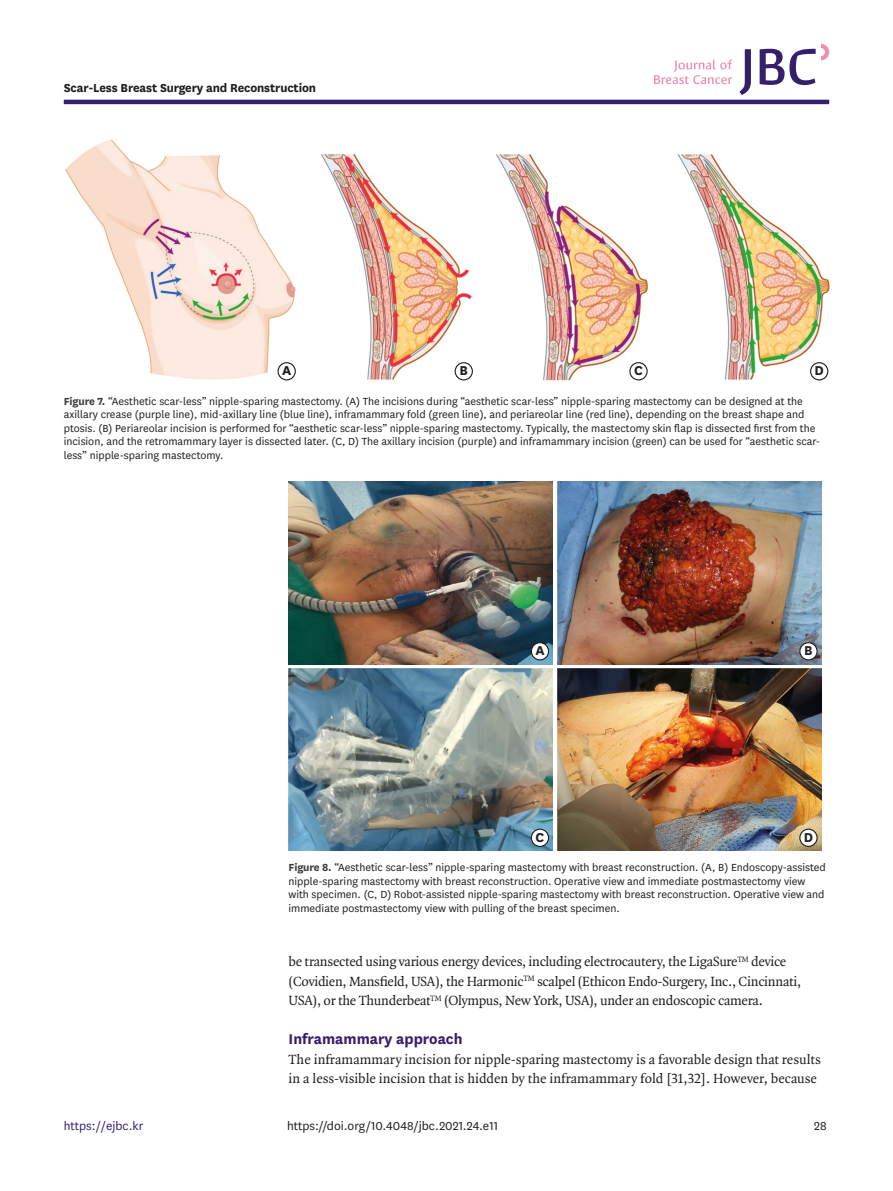
<style>
.page{position:relative;width:893px;height:1191px;background:#fff}
.page>*{position:absolute;margin:0;border:0;box-sizing:border-box;transform-origin:0 0}
.body_title2{font:700 16.5px "National";color:#341f6c}
.t1{font:700 15px "National";color:#1d1d1b}
.body_p{font:14.25px/19.5px "Quadraat OT";letter-spacing:-.02em;color:#1d1d1b}
.body_p_first{font:14.25px/19.5px "Quadraat OT";color:#1d1d1b}
.doi_running_footer{font:13.5px "National";color:#1d1d1b}
.alt-title-type{font:700 13.5px "National";letter-spacing:-.01em;color:#1d1d1b}
.t2{font:13.5px "National";color:#341f6c}
.fig_caption{font:12px/13.5px "National";color:#1d1d1b}
.s1{font-weight:700;color:#3d3d3c}
</style>
<div class="page">
<hr style="left:64px;top:100px;width:765px;height:4px;background:#341f6c">
<svg style="left:654px;top:59px;width:78px;height:25px"></svg>
<svg style="left:739px;top:44px;width:90px;height:51px"></svg>
<img style="left:65px;top:139px;width:230px;height:241px">
<img style="left:320px;top:153px;width:152px;height:228px">
<img style="left:496px;top:154px;width:151px;height:227px">
<img style="left:677px;top:154px;width:152px;height:227px">
<div style="left:278px;top:363px;width:17px;height:17px;background:#fff;border-radius:50%"></div>
<div style="left:278px;top:362px;width:18px;height:18px;border:1px solid #1d1d1b;border-radius:50%"></div>
<div style="left:455px;top:363px;width:17px;height:17px;background:#fff;border-radius:50%"></div>
<div style="left:455px;top:362px;width:18px;height:18px;border:1px solid #1d1d1b;border-radius:50%"></div>
<div style="left:630px;top:363px;width:17px;height:17px;background:#fff;border-radius:50%"></div>
<div style="left:629px;top:362px;width:19px;height:18px;border:1px solid #1d1d1b;border-radius:50%"></div>
<div style="left:811px;top:363px;width:17px;height:17px;background:#fff;border-radius:50%"></div>
<div style="left:810px;top:362px;width:18px;height:18px;border:1px solid #1d1d1b;border-radius:50%"></div>
<img style="left:289px;top:482px;width:264px;height:182px">
<img style="left:557px;top:482px;width:264px;height:182px">
<img style="left:557px;top:668px;width:264px;height:182px">
<img style="left:289px;top:668px;width:264px;height:182px">
<div style="left:531px;top:642px;width:18px;height:18px;background:#fff;border-radius:50%"></div>
<div style="left:531px;top:642px;width:18px;height:18px;border:1px solid #1d1d1b;border-radius:50%"></div>
<div style="left:800px;top:642px;width:17px;height:18px;background:#fff;border-radius:50%"></div>
<div style="left:799px;top:642px;width:19px;height:18px;border:1px solid #1d1d1b;border-radius:50%"></div>
<div style="left:800px;top:829px;width:17px;height:17px;background:#fff;border-radius:50%"></div>
<div style="left:799px;top:828px;width:19px;height:19px;border:1px solid #1d1d1b;border-radius:50%"></div>
<div style="left:531px;top:829px;width:18px;height:17px;background:#fff;border-radius:50%"></div>
<div style="left:531px;top:828px;width:18px;height:19px;border:1px solid #1d1d1b;border-radius:50%"></div>
<p class="alt-title-type" style="left:64px;top:78px;width:254px">Scar-Less Breast Surgery and Reconstruction</p>
<p class="t1" style="left:282px;top:360px;width:11px">A</p>
<p class="t1" style="left:459px;top:360px;width:10px">B</p>
<p class="t1" style="left:634px;top:360px;width:10px">C</p>
<p class="t1" style="left:814px;top:360px;width:11px">D</p>
<p class="fig_caption" style="left:64px;top:394px;width:758px"><span class="s1">Figure 7.</span> “Aesthetic scar-less” nipple-sparing mastectomy. (A) The incisions during “aesthetic scar-less” nipple-sparing mastectomy can be designed at the axillary crease (purple line), mid-axillary line (blue line), inframammary fold (green line), and periareolar line (red line), depending on the breast shape and ptosis. (B) Periareolar incision is performed for “aesthetic scar-less” nipple-sparing mastectomy. Typically, the mastectomy skin flap is dissected first from the incision, and the retromammary layer is dissected later. (C, D) The axillary incision (purple) and inframammary incision (green) can be used for “aesthetic scar&shy;less” nipple-sparing mastectomy.</p>
<p class="t1" style="left:535px;top:640px;width:11px">A</p>
<p class="t1" style="left:804px;top:640px;width:10px">B</p>
<p class="t1" style="left:536px;top:826px;width:10px">C</p>
<p class="t1" style="left:804px;top:826px;width:11px">D</p>
<p class="fig_caption" style="left:289px;top:860px;width:539px"><span class="s1">Figure 8.</span> “Aesthetic scar-less” nipple-sparing mastectomy with breast reconstruction. (A, B) Endoscopy-assisted nipple-sparing mastectomy with breast reconstruction. Operative view and immediate postmastectomy view with specimen. (C, D) Robot-assisted nipple-sparing mastectomy with breast reconstruction. Operative view and immediate postmastectomy view with pulling of the breast specimen.</p>
<p class="body_p" style="left:289px;top:952px;width:514px">be transected using various energy devices, including electrocautery, the LigaSure<sup>TM</sup> device (Covidien, Mansfield, USA), the Harmonic<sup>TM</sup> scalpel (Ethicon Endo-Surgery, Inc., Cincinnati,<br>USA), or the Thunderbeat<sup>TM</sup> (Olympus, New York, USA), under an endoscopic camera.</p>
<p class="body_title2" style="left:289px;top:1027px;width:175px">Inframammary approach</p>
<p class="body_p_first" style="left:289px;top:1049px;width:534px">The inframammary incision for nipple-sparing mastectomy is a favorable design that results in a less-visible incision that is hidden by the inframammary fold [31,32]. However, because</p>
<p class="t2" style="left:64px;top:1116px;width:81px">https://ejbc.kr</p>
<p class="doi_running_footer" style="left:287px;top:1116px;width:213px">https://doi.org/10.4048/jbc.2021.24.e11</p>
<p class="doi_running_footer" style="left:814px;top:1116px;width:14px">28</p>
</div>
